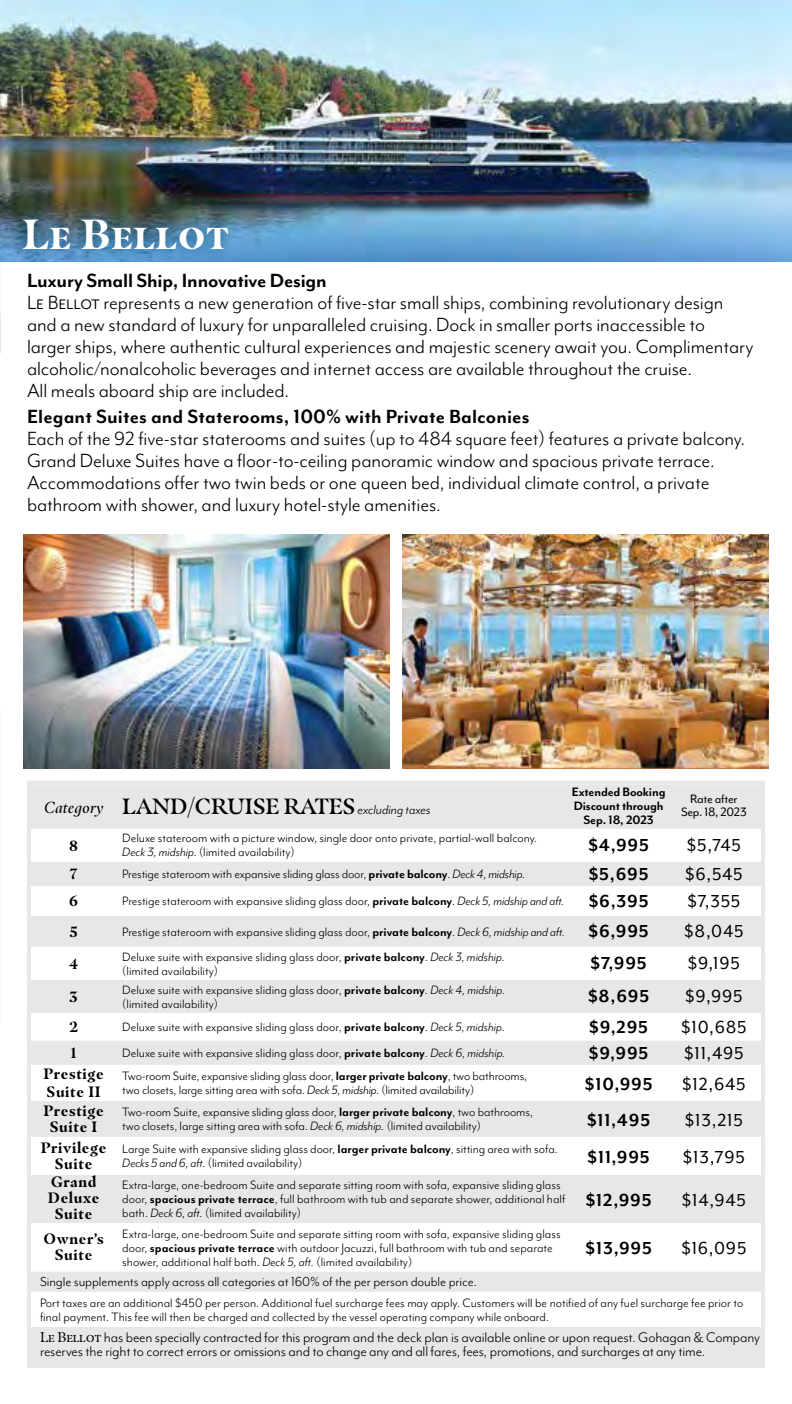
<style>
.page{position:relative;width:792px;height:1404px;background:#fff}
.page>*{position:absolute;margin:0;border:0;box-sizing:border-box;transform-origin:0 0}
.t1{font:700 42px "Masqualero";letter-spacing:.02em;color:#fff}
.t2{font:22px/22px "Mr Eaves Mod OT";letter-spacing:-.005em;color:#000}
.t3{font:700 22px "Mr Eaves Mod OT";letter-spacing:.005em;color:#000}
.t4{font:600 22px "Masqualero";color:#000}
.t5{font:20px "Mr Eaves Mod OT";letter-spacing:.04em;color:#000}
.t6{font:700 20px "Mr Eaves Mod OT";letter-spacing:.04em;color:#000}
.t7{font:16px/14px "Mr Eaves Mod OT";letter-spacing:-.01em;color:#000}
.t8{font:700 15px/16px "Masqualero";letter-spacing:.04em;color:#000;text-align:center}
.t9{font:15px "Mr Eaves Mod OT";letter-spacing:-.005em;color:#000}
.t10{font:14px/14px "Mr Eaves Mod OT";color:#000}
.t11{font:700 14px/14px "Mr Eaves Mod OT";letter-spacing:-.01em;color:#000;text-align:center}
.t12{font:14px/13px "Mr Eaves Mod OT";letter-spacing:-.02em;color:#000;text-align:center}
.s1{font-weight:400;font-style:italic;font-size:16px}
.s2{font-family:"Mr Eaves Mod OT";font-weight:400;font-style:italic;font-size:15px}
.s3{font-style:italic}
.s4{font-weight:700}
.s5{font-weight:700;font-size:20px}
.s6{font-family:"Masqualero";font-size:14px}
</style>
<div class="page">
<img style="left:0;top:0;width:792px;height:261px">
<img style="left:402px;top:535px;width:367px;height:234px">
<img style="left:23px;top:535px;width:367px;height:234px">
<div style="left:13px;top:206px;width:227px;height:56px;background:#005277;opacity:.75"></div>
<hr style="left:791px;top:951px;width:1px;height:49px;background:#a7a9ac">
<svg style="left:27px;top:780px;width:738px;height:588px"></svg>
<h1 class="t1" style="left:22px;top:209px;width:208px">Le Bellot</h1>
<h2 class="t3" style="left:27px;top:268px;width:301px">Luxury Small Ship, Innovative Design</h2>
<p class="t2" style="left:27px;top:292px;width:728px">Le Bellot represents a new generation of five-star small ships, combining revolutionary design and a new standard of luxury for unparalleled cruising. Dock in smaller ports inaccessible to larger ships, where authentic cultural experiences and majestic scenery await you. Complimentary alcoholic/nonalcoholic beverages and internet access are available throughout the cruise.<br>All meals aboard ship are included.</p>
<h2 class="t3" style="left:27px;top:404px;width:504px">Elegant Suites and Staterooms, 100% with Private Balconies</h2>
<p class="t2" style="left:27px;top:428px;width:720px">Each of the 92 five‑star staterooms and suites (up to 484 square feet) features a private balcony.<br>Grand Deluxe Suites have a floor-to-ceiling panoramic window and spacious private terrace.<br>Accommodations offer two twin beds or one queen bed, individual climate control, a private bathroom with shower, and luxury hotel-style amenities.</p>
<h2 class="t4" style="left:44px;top:793px;width:388px"><span class="s1">Category</span> LAND/CRUISE RATES <span class="s2">excluding taxes</span></h2>
<p class="t11" style="left:572px;top:785px;width:95px">Extended Booking<br>Discount through<br>Sep. 18, 2023</p>
<p class="t12" style="left:681px;top:793px;width:67px">Rate after<br>Sep. 18, 2023</p>
<p class="t8" style="left:70px;top:837px;width:10px">8</p>
<p class="t10" style="left:122px;top:831px;width:416px">Deluxe stateroom with a picture window, single door onto private, partial‑wall balcony.<br><span class="s3">Deck 3, midship.</span> (limited availability)</p>
<h3 class="t6" style="left:588px;top:834px;width:62px">$4,995</h3>
<h3 class="t5" style="left:687px;top:834px;width:56px">$5,745</h3>
<p class="t8" style="left:70px;top:866px;width:10px">7</p>
<p class="t10" style="left:122px;top:867px;width:405px">Prestige stateroom with expansive sliding glass door, <span class="s4">private balcony</span>. <span class="s3">Deck 4, midship.</span></p>
<h3 class="t6" style="left:589px;top:863px;width:61px">$5,695</h3>
<h3 class="t5" style="left:685px;top:863px;width:59px">$6,545</h3>
<p class="t8" style="left:69px;top:893px;width:10px">6</p>
<p class="t10" style="left:122px;top:894px;width:528px">Prestige stateroom with expansive sliding glass door, <span class="s4">private balcony</span>. <span class="s3">Deck 5, midship and aft.</span> <span class="s5">$6,395</span></p>
<h3 class="t5" style="left:687px;top:890px;width:54px">$7,355</h3>
<p class="t8" style="left:70px;top:923px;width:9px">5</p>
<p class="t10" style="left:122px;top:924px;width:528px">Prestige stateroom with expansive sliding glass door, <span class="s4">private balcony</span>. <span class="s3">Deck 6, midship and aft.</span> <span class="s5">$6,995</span></p>
<h3 class="t5" style="left:684px;top:920px;width:61px">$8,045</h3>
<p class="t8" style="left:69px;top:955px;width:11px">4</p>
<p class="t10" style="left:122px;top:949px;width:384px">Deluxe suite with expansive sliding glass door, <span class="s4">private balcony</span>. <span class="s3">Deck 3, midship. </span>(limited availability)</p>
<h3 class="t6" style="left:591px;top:952px;width:58px">$7,995</h3>
<h3 class="t5" style="left:688px;top:952px;width:54px">$9,195</h3>
<p class="t8" style="left:70px;top:988px;width:10px">3</p>
<p class="t10" style="left:122px;top:982px;width:385px">Deluxe suite with expansive sliding glass door, <span class="s4">private balcony</span>. <span class="s3">Deck 4, midship. </span>(limited availability)</p>
<h3 class="t6" style="left:588px;top:985px;width:63px">$8,695</h3>
<h3 class="t5" style="left:685px;top:985px;width:59px">$9,995</h3>
<p class="t8" style="left:69px;top:1019px;width:11px">2</p>
<p class="t10" style="left:122px;top:1020px;width:384px">Deluxe suite with expansive sliding glass door, <span class="s4">private balcony</span>. <span class="s3">Deck 5, midship.</span></p>
<h3 class="t6" style="left:589px;top:1015px;width:60px">$9,295</h3>
<h3 class="t5" style="left:681px;top:1016px;width:67px">$10,685</h3>
<p class="t8" style="left:71px;top:1045px;width:8px">1</p>
<p class="t10" style="left:122px;top:1046px;width:385px">Deluxe suite with expansive sliding glass door, <span class="s4">private balcony</span>. <span class="s3">Deck 6, midship.</span></p>
<h3 class="t6" style="left:589px;top:1041px;width:61px">$9,995</h3>
<h3 class="t5" style="left:684px;top:1042px;width:61px">$11,495</h3>
<p class="t8" style="left:43px;top:1065px;width:62px;line-height:18px;text-align:left">Prestige<br>Suite II</p>
<p class="t10" style="left:122px;top:1069px;width:406px">Two-room Suite, expansive sliding glass door, <span class="s4">larger private balcony</span>, two bathrooms, two closets, large sitting area with sofa. <span class="s3">Deck 5, midship.</span> (limited availability)</p>
<h3 class="t6" style="left:585px;top:1072px;width:69px">$10,995</h3>
<h3 class="t5" style="left:682px;top:1073px;width:65px">$12,645</h3>
<p class="t8" style="left:43px;top:1103px;width:62px">Prestige<br>Suite I</p>
<p class="t10" style="left:122px;top:1105px;width:412px">Two-room Suite, expansive sliding glass door, <span class="s4">larger private balcony</span>, two bathrooms, two closets, large sitting area with sofa. <span class="s3">Deck 6, midship.</span> (limited availability)</p>
<h3 class="t6" style="left:587px;top:1108px;width:65px">$11,495</h3>
<h3 class="t5" style="left:685px;top:1109px;width:59px">$13,215</h3>
<p class="t8" style="left:41px;top:1140px;width:67px">Privilege<br>Suite</p>
<p class="t10" style="left:122px;top:1142px;width:437px">Large Suite with expansive sliding glass door, <span class="s4">larger private balcony</span>, sitting area with sofa.<br><span class="s3">Decks 5 and 6, aft.</span> (limited availability)</p>
<h3 class="t6" style="left:588px;top:1145px;width:63px">$11,995</h3>
<h3 class="t5" style="left:683px;top:1146px;width:63px">$13,795</h3>
<p class="t8" style="left:48px;top:1174px;width:53px">Grand<br>Deluxe<br>Suite</p>
<p class="t10" style="left:122px;top:1178px;width:445px">Extra-large, one-bedroom Suite and separate sitting room with sofa, expansive sliding glass door, <span class="s4">spacious private terrace</span>, full bathroom with tub and separate shower, additional half bath. <span class="s3">Deck 6, aft.</span> (limited availability)</p>
<h3 class="t6" style="left:586px;top:1188px;width:67px">$12,995</h3>
<h3 class="t5" style="left:682px;top:1189px;width:66px">$14,945</h3>
<p class="t8" style="left:44px;top:1230px;width:62px">Owner’s<br>Suite</p>
<p class="t10" style="left:122px;top:1226px;width:440px">Extra-large, one-bedroom Suite and separate sitting room with sofa, expansive sliding glass door, <span class="s4">spacious private terrace</span> with outdoor Jacuzzi, full bathroom with tub and separate shower, additional half bath. <span class="s3">Deck 5, aft.</span> (limited availability)</p>
<h3 class="t6" style="left:586px;top:1237px;width:68px">$13,995</h3>
<h3 class="t5" style="left:681px;top:1237px;width:67px">$16,095</h3>
<p class="t9" style="left:40px;top:1273px;width:438px">Single supplements apply across all categories at 160% of the per person double price.</p>
<p class="t10" style="left:40px;top:1295px;width:705px">Port taxes are an additional $450 per person. Additional fuel surcharge fees may apply. Customers will be notified of any fuel surcharge fee prior to final payment. This fee will then be charged and collected by the vessel operating company while onboard.</p>
<p class="t7" style="left:40px;top:1330px;width:721px"><span class="s6">Le Bellot</span> has been specially contracted for this program and the deck plan is available online or upon request. Gohagan &amp; Company reserves the right to correct errors or omissions and to change any and all fares, fees, promotions, and surcharges at any time.</p>
</div>
